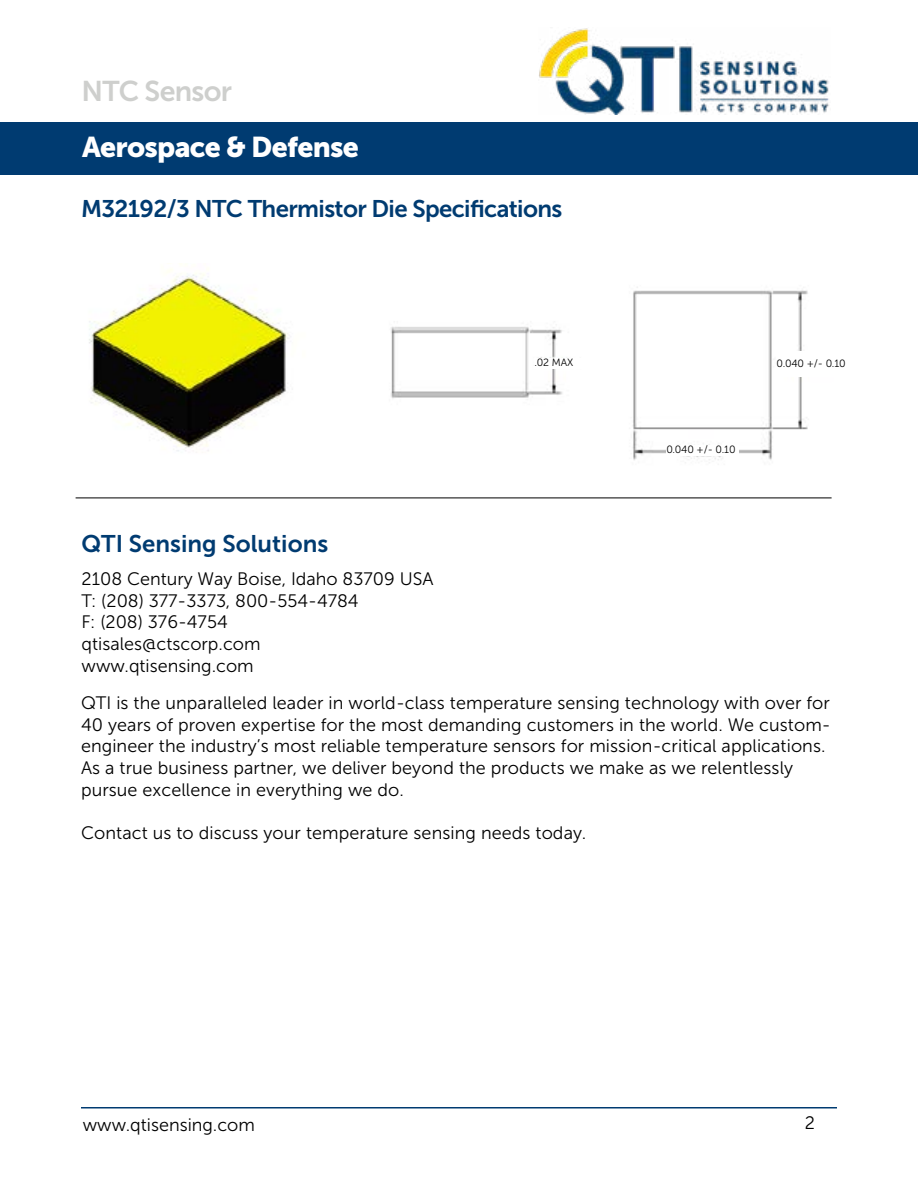
<style>
.page{position:relative;width:918px;height:1188px;background:#fff}
.page>*{position:absolute;margin:0;border:0;box-sizing:border-box;transform-origin:0 0}
.t1{font:28.5px "Museo Sans 900";letter-spacing:-.025em;color:#fff}
.t2{font:28.5px "Museo Sans 700";letter-spacing:-.025em;color:#cecfcd}
.t3{font:24px "Museo Sans 700";letter-spacing:-.025em;color:#003b71}
.t4{font:24px "Museo Sans 700";color:#003b71}
.t5{font:18px/21.6px "Museo Sans 300";letter-spacing:.005em;color:#000}
.t6{font:10.5px "Museo Sans 300";letter-spacing:-.01em;color:#000}
</style>
<div class="page">
<hr style="left:81px;top:1107px;width:756px;height:1px;background:#003b71">
<img style="left:89px;top:269px;width:719px;height:191px">
<div style="left:535px;top:359px;width:66px;height:10px;background:#fff"></div>
<div style="left:666px;top:446px;width:73px;height:10px;background:#fff"></div>
<div style="left:777px;top:352px;width:72px;height:25px;background:#fff"></div>
<hr style="left:76px;top:498px;width:756px;height:1px;background:#000">
<div style="left:0;top:122px;width:918px;height:53px;background:#003b71"></div>
<img style="left:539px;top:28px;width:290px;height:86px">
<h1 class="t2" style="left:81px;top:76px;width:152px">NTC Sensor</h1>
<h1 class="t1" style="left:82px;top:131px;width:278px">Aerospace &amp; Defense</h1>
<h2 class="t3" style="left:81px;top:195px;width:483px">M32192/3 NTC Thermistor Die Specifications</h2>
<h2 class="t4" style="left:82px;top:530px;width:248px">QTI Sensing Solutions</h2>
<p class="t5" style="left:82px;top:568px;width:353px">2108 Century Way Boise, Idaho 83709 USA<br>T: (208) 377-3373, 800-554-4784<br>F: (208) 376-4754<br>qtisales@ctscorp.com www.qtisensing.com</p>
<p class="t6" style="left:535px;top:357px;width:40px">.02 MAX</p>
<p class="t6" style="left:666px;top:444px;width:71px">0.040 +/- 0.10</p>
<p class="t6" style="left:777px;top:358px;width:71px">0.040 +/- 0.10</p>
<p class="t5" style="left:81px;top:692px;width:751px">QTI is the unparalleled leader in world-class temperature sensing technology with over for 40 years of proven expertise for the most demanding customers in the world. We custom&shy;engineer the industry’s most reliable temperature sensors for mission-critical applications.<br>As a true business partner, we deliver beyond the products we make as we relentlessly pursue excellence in everything we do.</p>
<p class="t5" style="left:81px;top:822px;width:507px">Contact us to discuss your temperature sensing needs today.</p>
<p class="t5" style="left:83px;top:1114px;width:174px">www.qtisensing.com</p>
<p class="t5" style="left:805px;top:1113px;width:12px">2</p>
</div>
